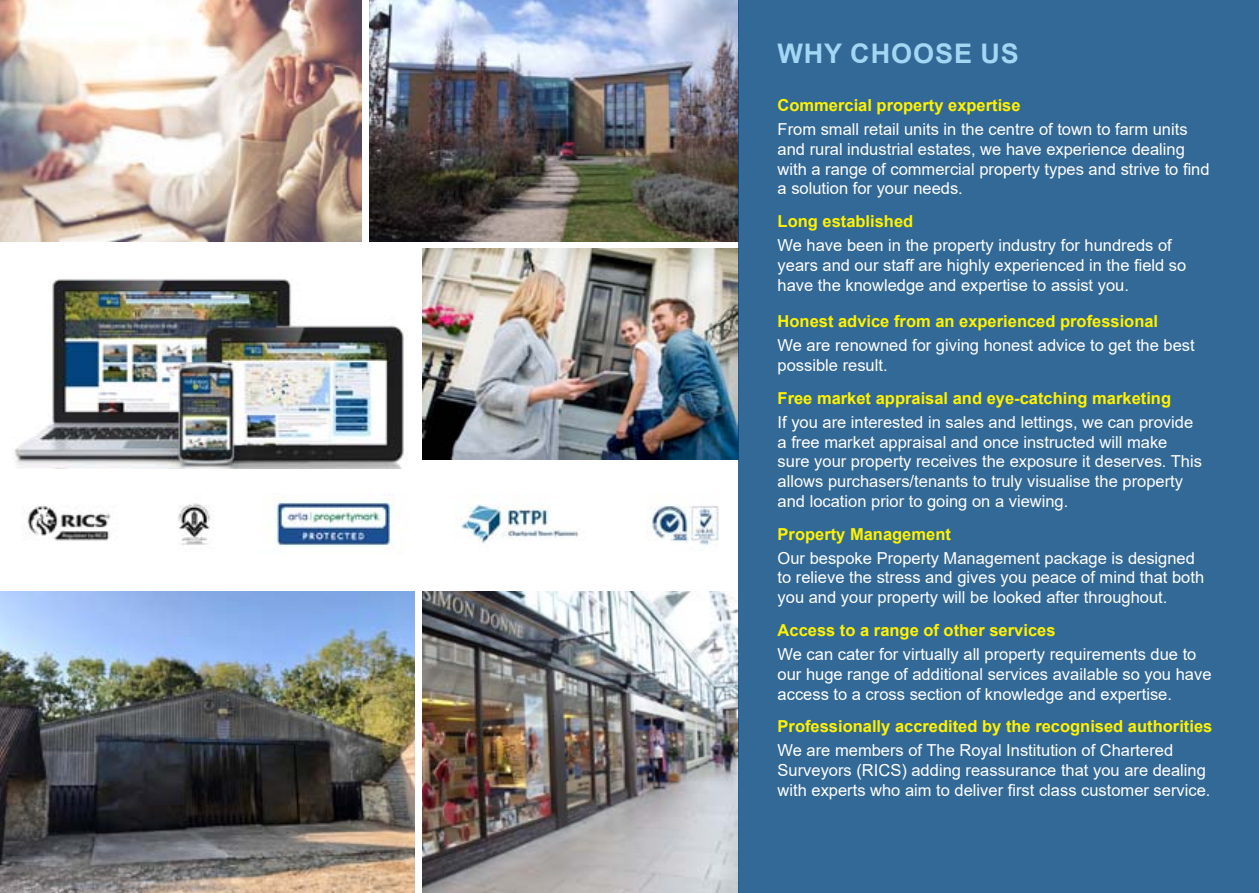
<style>
.page{position:relative;width:1259px;height:893px;background:#fff}
.page>*{position:absolute;margin:0;border:0;box-sizing:border-box;transform-origin:0 0}
.t1{font:700 27px "Arial";letter-spacing:.035em;color:#a3d7f4}
.t2{font:16.5px/19.8px "Arial";color:#fff}
.t3{font:700 16.5px "Arial";color:#fff200}
</style>
<div class="page">
<img style="left:0;top:0;width:361px;height:241px">
<img style="left:369px;top:0;width:369px;height:241px">
<img style="left:14px;top:279px;width:394px;height:190px">
<img style="left:422px;top:249px;width:316px;height:211px">
<img style="left:27px;top:493px;width:692px;height:54px">
<img style="left:0;top:591px;width:415px;height:302px">
<img style="left:422px;top:591px;width:316px;height:302px">
<div style="left:738px;top:0;width:521px;height:893px;background:#336996"></div>
<h1 class="t1" style="left:777px;top:35px;width:135px">why choose</h1>
<h1 class="t1" style="left:980px;top:35px;width:37px">us</h1>
<p class="t3" style="left:777px;top:93px;width:244px">Commercial property expertise</p>
<p class="t2" style="left:777px;top:119px;width:433px">From small retail units in the centre of town to farm units and rural industrial estates, we have experience dealing with a range of commercial property types and strive to find a solution for your needs.</p>
<p class="t3" style="left:777px;top:209px;width:137px">Long established</p>
<p class="t2" style="left:777px;top:235px;width:410px">We have been in the property industry for hundreds of years and our staff are highly experienced in the field so have the knowledge and expertise to assist you.</p>
<p class="t3" style="left:777px;top:310px;width:382px">Honest advice from an experienced professional</p>
<p class="t2" style="left:777px;top:336px;width:419px">We are renowned for giving honest advice to get the best possible result.</p>
<p class="t3" style="left:777px;top:386px;width:395px">Free market appraisal and eye-catching marketing</p>
<p class="t2" style="left:777px;top:412px;width:426px">If you are interested in sales and lettings, we can provide a free market appraisal and once instructed will make sure your property receives the exposure it deserves. This allows purchasers/tenants to truly visualise the property and location prior to going on a viewing.</p>
<p class="t3" style="left:777px;top:522px;width:175px">Property Management</p>
<p class="t2" style="left:777px;top:548px;width:428px">Our bespoke Property Management package is designed to relieve the stress and gives you peace of mind that both you and your property will be looked after throughout.</p>
<p class="t3" style="left:777px;top:618px;width:279px">Access to a range of other services</p>
<p class="t2" style="left:777px;top:644px;width:435px">We can cater for virtually all property requirements due to our huge range of additional services available so you have access to a cross section of knowledge and expertise.</p>
<p class="t3" style="left:777px;top:715px;width:436px">Professionally accredited by the recognised authorities</p>
<p class="t2" style="left:777px;top:740px;width:434px">We are members of The Royal Institution of Chartered<br>Surveyors (RICS) adding reassurance that you are dealing with experts who aim to deliver first class customer service.</p>
</div>
